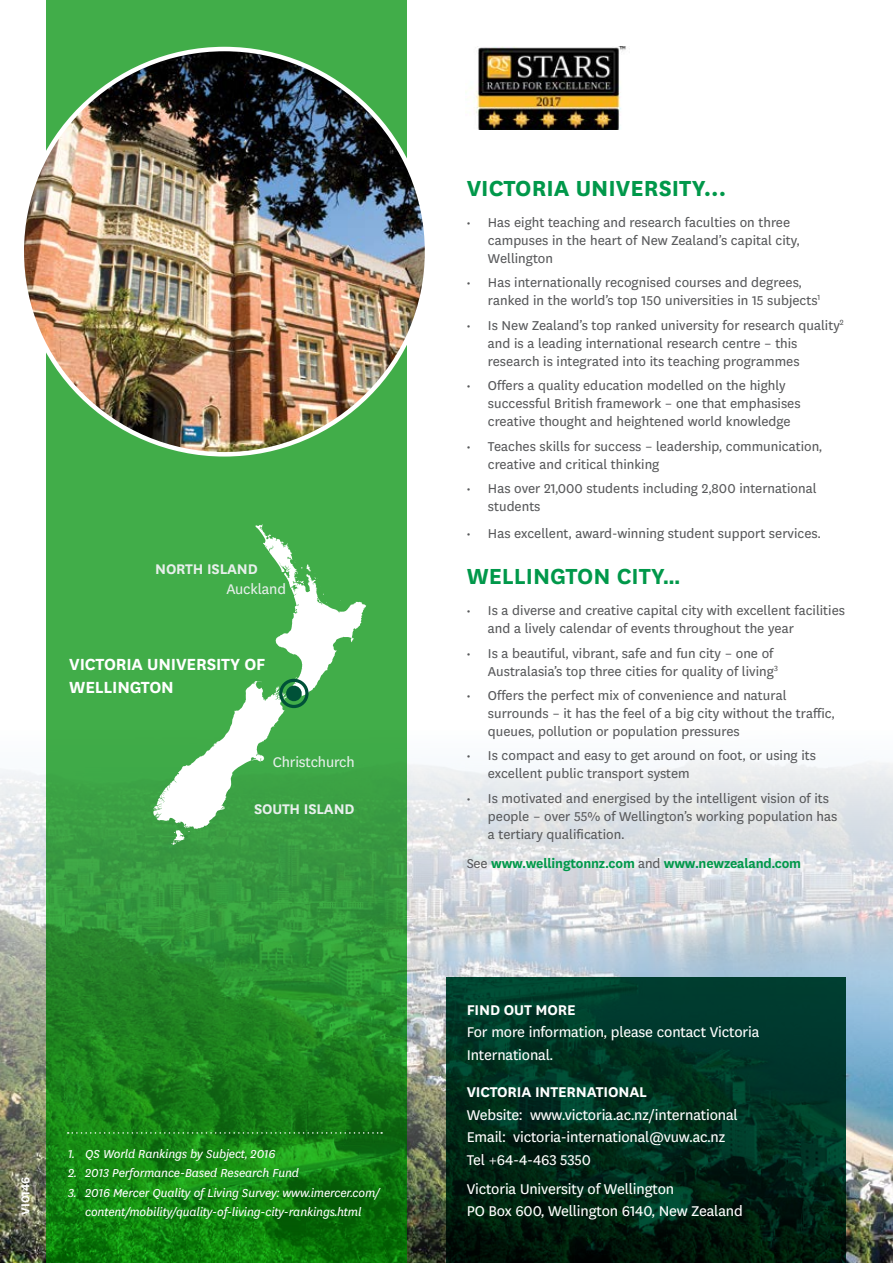
<style>
.page{position:relative;width:893px;height:1263px;background:#fff}
.page>*{position:absolute;margin:0;border:0;box-sizing:border-box;transform-origin:0 0}
.t1{font:700 25.5px "National";color:#00984a}
.t2{font:700 25.5px "Victoria Sans";color:#00984a}
.t3{font:700 18.75px/22.6px "Victoria Sans";letter-spacing:-.01em;color:#fff}
.t4{font:16.5px/22.5px "Victoria Sans";letter-spacing:-.01em;color:#fff}
.t5{font:700 16.5px "Victoria Sans";letter-spacing:-.01em;color:#fff}
.t6{font:700 16.35px "Victoria Sans";letter-spacing:-.01em;color:#e7efeb}
.t7{font:16.35px "Victoria Sans";letter-spacing:-.01em;color:#e7efeb}
.t8{font:15px/18px "Victoria Sans";color:#58595b}
.t9{font:700 15px "Victoria Sans";letter-spacing:-.01em;color:#00984a}
.t10{font:italic 13.5px "Victoria Sans";letter-spacing:-.01em;color:#fff}
.t11{font:700 13.5px "Victoria Sans";letter-spacing:-.01em;color:#fff}
.s1{font-weight:400;color:#58595b}
</style>
<div class="page">
<img style="left:0;top:758px;width:893px;height:505px">
<div style="left:46px;top:0;width:361px;height:1263px;background:#41ad49"></div>
<svg style="left:47px;top:870px;width:360px;height:393px;background:#1e8720"></svg>
<svg style="left:153px;top:525px;width:213px;height:320px"></svg>
<div style="left:286px;top:686px;width:16px;height:15px;background:#005138;border-radius:50%"></div>
<div style="left:279px;top:679px;width:30px;height:29px;border:3px solid #005138;border-radius:50%"></div>
<img style="left:465px;top:47px;width:161px;height:83px">
<svg style="left:446px;top:977px;width:400px;height:286px;background:#002d1e"></svg>
<svg style="left:68px;top:1132px;width:314px;height:2px"></svg>
<img style="left:22px;top:49px;width:405px;height:405px;border-radius:203px">
<p class="t6" style="left:155px;top:558px;width:104px">NORTH ISLAND</p>
<p class="t7" style="left:226px;top:579px;width:61px">Auckland</p>
<p class="t3" style="left:69px;top:651px;width:198px">VICTORIA UNIVERSITY OF<br>WELLINGTON</p>
<p class="t7" style="left:273px;top:751px;width:84px">Christchurch</p>
<p class="t6" style="left:254px;top:797px;width:102px">SOUTH ISLAND</p>
<p class="t11" style="left:16px;top:1215px;width:39px;rotate:-90deg">VI0146</p>
<p class="t10" style="left:68px;top:1145px;width:209px">1. QS World Rankings by Subject, 2016</p>
<p class="t10" style="left:68px;top:1164px;width:232px">2. 2013 Performance-Based Research Fund</p>
<p class="t10" style="left:68px;top:1184px;width:313px">3. 2016 Mercer Quality of Living Survey: www.imercer.com/</p>
<p class="t10" style="left:85px;top:1203px;width:278px">content/mobility/quality-of-living-city-rankings.html</p>
<h1 class="t1" style="left:467px;top:170px;width:261px">VICTORIA UNIVERSITY...</h1>
<p class="t8" style="left:488px;top:213px;width:313px;text-indent:-21px">• Has eight teaching and research faculties on three campuses in the heart of New Zealand’s capital city,<br>Wellington</p>
<p class="t8" style="left:488px;top:273px;width:334px;text-indent:-21px">• Has internationally recognised courses and degrees, ranked in the world’s top 150 universities in 15 subjects<sup>1</sup></p>
<p class="t8" style="left:488px;top:315px;width:357px;text-indent:-21px">• Is New Zealand’s top ranked university for research quality<sup>2 </sup>and is a leading international research centre – this research is integrated into its teaching programmes</p>
<p class="t8" style="left:488px;top:376px;width:314px;text-indent:-21px">• Offers a quality education modelled on the highly successful British framework – one that emphasises creative thought and heightened world knowledge</p>
<p class="t8" style="left:488px;top:436px;width:336px;text-indent:-21px">• Teaches skills for success – leadership, communication, creative and critical thinking</p>
<p class="t8" style="left:488px;top:479px;width:330px;text-indent:-21px">• Has over 21,000 students including 2,800 international students</p>
<p class="t8" style="left:467px;top:524px;width:355px">• Has excellent, award-winning student support services.</p>
<h1 class="t2" style="left:467px;top:559px;width:215px">WELLINGTON CITY...</h1>
<p class="t8" style="left:488px;top:601px;width:359px;text-indent:-21px">• Is a diverse and creative capital city with excellent facilities and a lively calendar of events throughout the year</p>
<p class="t8" style="left:467px;top:643px;width:313px;text-align:right">• Is a beautiful, vibrant, safe and fun city – one of<br>Australasia’s top three cities for quality of living<sup>3</sup></p>
<p class="t8" style="left:488px;top:686px;width:348px;text-indent:-21px">• Offers the perfect mix of convenience and natural surrounds – it has the feel of a big city without the traffic, queues, pollution or population pressures</p>
<p class="t8" style="left:488px;top:746px;width:330px;text-indent:-21px">• Is compact and easy to get around on foot, or using its excellent public transport system</p>
<p class="t8" style="left:488px;top:788px;width:351px;text-indent:-21px">• Is motivated and energised by the intelligent vision of its people – over 55% of Wellington’s working population has a tertiary qualification.</p>
<p class="t9" style="left:467px;top:852px;width:336px"><span class="s1">See</span> www.wellingtonnz.com <span class="s1">and</span> www.newzealand.com</p>
<p class="t5" style="left:467px;top:998px;width:111px">FIND OUT MORE</p>
<p class="t4" style="left:467px;top:1020px;width:294px">For more information, please contact Victoria<br>International.</p>
<p class="t5" style="left:467px;top:1081px;width:182px">VICTORIA INTERNATIONAL</p>
<p class="t4" style="left:467px;top:1103px;width:273px">Website: www.victoria.ac.nz/international<br>Email: victoria-international@vuw.ac.nz<br>Tel +64-4-463 5350</p>
<p class="t4" style="left:467px;top:1177px;width:278px">Victoria University of Wellington<br>PO Box 600, Wellington 6140, New Zealand</p>
</div>
